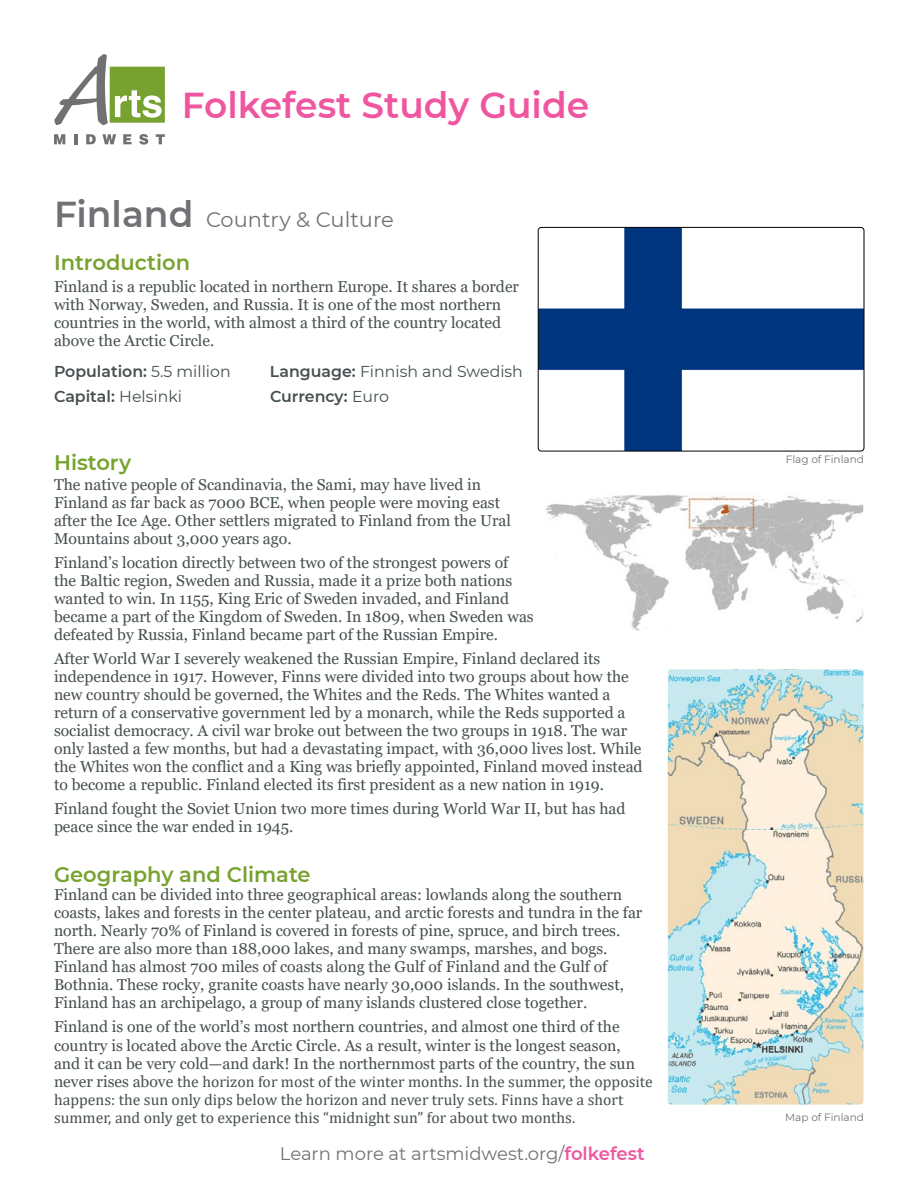
<style>
.page{position:relative;width:918px;height:1188px;background:#fff}
.page>*{position:absolute;margin:0;border:0;box-sizing:border-box;transform-origin:0 0}
.t1{font:600 36px "Montserrat";color:#ef569f}
.t2{font:600 21px "Montserrat";color:#78a22f}
.t3{font:21px "Montserrat";color:#727074}
.t4{font:18px "Montserrat";color:#727074}
.t5{font:15.75px/18px "Georgia";color:#464f50}
.t6{font:15.75px/18px "Cambria";color:#464f50}
.t7{font:600 15.75px "Montserrat";color:#464f50}
.t8{font:15.75px "Montserrat";color:#464f50}
.t9{font:10.5px "Montserrat";color:#717073}
.s1{font-weight:600;font-size:36px}
.s2{font-weight:400}
.s3{font-weight:600}
.s4{font-family:"Georgia"}
.s5{font-weight:600;color:#ef569f}
</style>
<div class="page">
<svg style="left:54px;top:134px;width:11px;height:10px"></svg>
<svg style="left:74px;top:134px;width:3px;height:10px"></svg>
<svg style="left:86px;top:134px;width:10px;height:10px"></svg>
<svg style="left:102px;top:134px;width:14px;height:10px"></svg>
<svg style="left:123px;top:134px;width:9px;height:10px"></svg>
<svg style="left:139px;top:134px;width:9px;height:11px"></svg>
<svg style="left:156px;top:134px;width:9px;height:10px"></svg>
<svg style="left:54px;top:54px;width:111px;height:71px"></svg>
<img style="left:538px;top:227px;width:326px;height:224px">
<div style="left:538px;top:227px;width:326px;height:224px;border:1px solid #000;border-radius:3px"></div>
<svg style="left:668px;top:669px;width:195px;height:436px;background:#daded0"></svg>
<svg style="left:545px;top:495px;width:318px;height:136px"></svg>
<h1 class="t1" style="left:182px;top:79px;width:409px">Folkefest Study Guide</h1>
<h2 class="t3" style="left:54px;top:205px;width:341px"><span class="s1">Finland</span> Country &amp; Culture</h2>
<h2 class="t2" style="left:54px;top:248px;width:138px">Introduction</h2>
<p class="t5" style="left:54px;top:278px;width:467px">Finland is a republic located in northern Europe. It shares a border with Norway, Sweden, and Russia. It is one of the most northern countries in the world, with almost a third of the country located above the Arctic Circle.</p>
<p class="t7" style="left:54px;top:360px;width:178px">Population: <span class="s2">5.5 million</span></p>
<p class="t8" style="left:270px;top:361px;width:254px"><span class="s3">Language:</span> Finnish and Swedish</p>
<p class="t7" style="left:54px;top:385px;width:130px">Capital: <span class="s2">Helsinki</span></p>
<p class="t7" style="left:270px;top:385px;width:121px">Currency: <span class="s2">Euro</span></p>
<h2 class="t2" style="left:54px;top:447px;width:79px">History</h2>
<p class="t5" style="left:54px;top:476px;width:458px">The native people of Scandinavia, the Sami, may have lived in Finland as far back as 7000 BCE, when people were moving east after the Ice Age. Other settlers migrated to Finland from the Ural Mountains about 3,000 years ago.</p>
<p class="t5" style="left:54px;top:554px;width:481px">Finland’s location directly between two of the strongest powers of the Baltic region, Sweden and Russia, made it a prize both nations wanted to win. In 1155, King Eric of Sweden invaded, and Finland became a part of the Kingdom of Sweden. In 1809, when Sweden was defeated by Russia, Finland became part of the Russian Empire.</p>
<p class="t5" style="left:54px;top:650px;width:590px">After World War I severely weakened the Russian Empire, Finland declared its independence in 1917. However, Finns were divided into two groups about how the new country should be governed, the Whites and the Reds. The Whites wanted a return of a conservative government led by a monarch, while the Reds supported a socialist democracy. A civil war broke out between the two groups in 1918. The war only lasted a few months, but had a devastating impact, with 36,000 lives lost. While the Whites won the conflict and a King was briefly appointed, Finland moved instead to become a republic. Finland elected its first president as a new nation in 1919.</p>
<p class="t5" style="left:54px;top:800px;width:573px">Finland fought the Soviet Union two more times during World War II, but has had peace since the war ended in 1945.</p>
<h2 class="t2" style="left:54px;top:859px;width:258px">Geography and Climate</h2>
<p class="t5" style="left:54px;top:886px;width:590px">Finland can be divided into three geographical areas: lowlands along the southern coasts, lakes and forests in the center plateau, and arctic forests and tundra in the far north. Nearly 70% of Finland is covered in forests of pine, spruce, and birch trees.<br>There are also more than 188,000 lakes, and many swamps, marshes, and bogs.<br>Finland has almost 700 miles of coasts along the Gulf of Finland and the Gulf of Bothnia. These rocky, granite coasts have nearly 30,000 islands. In the southwest, Finland has an archipelago, a group of many islands clustered close together.</p>
<p class="t5" style="left:54px;top:1018px;width:583px">Finland is one of the world’s most northern countries, and almost one third of the country is located above the Arctic Circle. As a result, winter is the longest season, and it can be very cold—and dark! In the northernmost parts of the country, the sun</p>
<p class="t6" style="left:54px;top:1072px;width:600px"><span class="s4">never rises above</span> the horizon for most of the winter months. In the summer, the opposite happens: the sun only dips below the horizon and never truly sets. Finns have a short summer, and only get to experience this “midnight sun” for about two months.</p>
<p class="t4" style="left:280px;top:1142px;width:366px">Learn more at artsmidwest.org/<span class="s5">folkefest</span></p>
<p class="t9" style="left:786px;top:452px;width:80px">Flag of Finland</p>
<p class="t9" style="left:785px;top:1110px;width:80px">Map of Finland</p>
</div>
